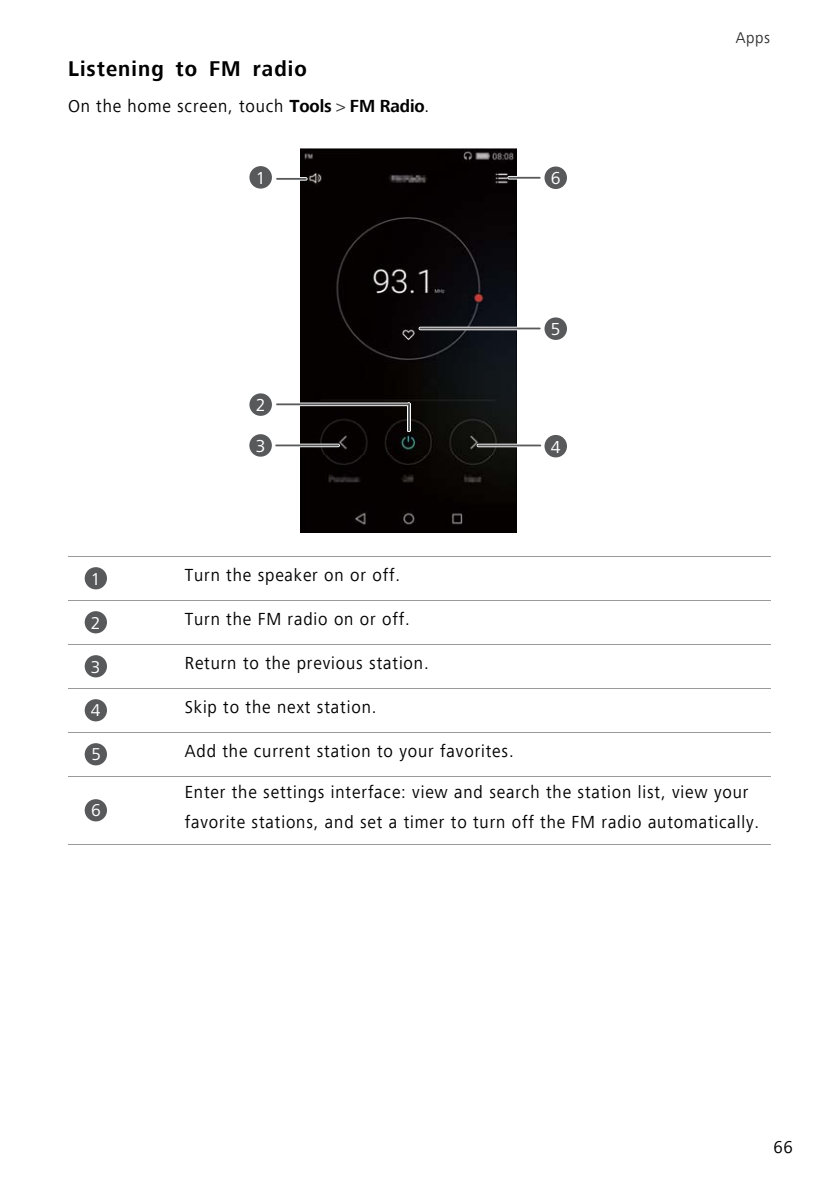
<style>
.page{position:relative;width:840px;height:1190px;background:#fff}
.page>*{position:absolute;margin:0;border:0;box-sizing:border-box;transform-origin:0 0}
.t1{font:700 22px "Frutiger Next Com";letter-spacing:.05em;color:#000;scale:.95 1}
.table_cell_body{font:18px/30px "Frutiger Next Com";letter-spacing:.05em;color:#000;scale:.95 1}
.t2{font:18px "Frutiger Next Com";color:#fff}
.t3{font:17.8px "Frutiger Next Com";color:#fff}
.t4{font:16px "Frutiger Next Com";color:#333}
.s1{font-weight:700}
.s2{color:#333}
</style>
<div class="page">
<hr style="left:68px;top:556px;width:703px;height:1px;background:#9a9a9a">
<hr style="left:68px;top:600px;width:703px;height:1px;background:#9a9a9a">
<hr style="left:68px;top:644px;width:703px;height:1px;background:#9a9a9a">
<hr style="left:68px;top:688px;width:703px;height:1px;background:#9a9a9a">
<hr style="left:68px;top:732px;width:703px;height:1px;background:#9a9a9a">
<hr style="left:68px;top:776px;width:703px;height:1px;background:#9a9a9a">
<hr style="left:68px;top:844px;width:703px;height:1px;background:#9a9a9a">
<svg style="left:254px;top:148px;width:313px;height:385px"></svg>
<img style="left:300px;top:149px;width:216px;height:384px">
<svg style="left:275px;top:177px;width:33px;height:4px"></svg>
<hr style="left:276px;top:178px;width:31px;height:2px;background:#58595b">
<hr style="left:477px;top:444px;width:65px;height:3px;background:#fff;border-radius:2px">
<hr style="left:478px;top:445px;width:63px;height:1px;background:#58595b">
<hr style="left:419px;top:327px;width:123px;height:3px;background:#fff;border-radius:2px">
<hr style="left:419px;top:328px;width:122px;height:1px;background:#58595b">
<hr style="left:407px;top:403px;width:4px;height:29px;background:#f8f8f8;border-radius:2px">
<hr style="left:275px;top:403px;width:136px;height:3px;background:#fff;border-radius:2px">
<hr style="left:408px;top:403px;width:2px;height:28px;background:#58595b">
<hr style="left:276px;top:403px;width:134px;height:2px;background:#58595b">
<svg style="left:507px;top:176px;width:35px;height:4px"></svg>
<hr style="left:508px;top:177px;width:33px;height:2px;background:#58595b">
<div style="left:249px;top:166px;width:23px;height:23px;background:#58595b;border-radius:50%"></div>
<div style="left:249px;top:393px;width:23px;height:23px;background:#58595b;border-radius:50%"></div>
<div style="left:545px;top:435px;width:22px;height:22px;background:#58595b;border-radius:50%"></div>
<div style="left:545px;top:317px;width:22px;height:23px;background:#58595b;border-radius:50%"></div>
<div style="left:249px;top:434px;width:23px;height:23px;background:#58595b;border-radius:50%"></div>
<div style="left:545px;top:167px;width:22px;height:22px;background:#58595b;border-radius:50%"></div>
<hr style="left:274px;top:444px;width:66px;height:3px;background:#fff;border-radius:2px">
<hr style="left:275px;top:445px;width:64px;height:1px;background:#58595b">
<svg style="left:84px;top:567px;width:23px;height:23px"></svg>
<svg style="left:84px;top:611px;width:23px;height:23px"></svg>
<svg style="left:84px;top:655px;width:23px;height:23px"></svg>
<div style="left:85px;top:655px;width:22px;height:22px;background:#58595b;border-radius:50%"></div>
<svg style="left:84px;top:699px;width:23px;height:23px"></svg>
<div style="left:85px;top:699px;width:22px;height:22px;background:#58595b;border-radius:50%"></div>
<svg style="left:84px;top:743px;width:23px;height:23px"></svg>
<div style="left:85px;top:743px;width:22px;height:22px;background:#58595b;border-radius:50%"></div>
<svg style="left:84px;top:799px;width:23px;height:23px"></svg>
<div style="left:85px;top:799px;width:22px;height:22px;background:#58595b;border-radius:50%"></div>
<p class="t1" style="left:68px;top:61px;width:253px">Listening to FM radio</p>
<p class="table_cell_body" style="left:68px;top:93px;width:382px">On the home screen, touch <span class="s1">Tools</span> <span class="s2">&gt;</span> <span class="s1">FM Radio</span>.</p>
<p class="t2" style="left:256px;top:167px;width:11px">1</p>
<p class="t2" style="left:256px;top:394px;width:11px">2</p>
<p class="t2" style="left:256px;top:435px;width:11px">3</p>
<p class="t2" style="left:551px;top:167px;width:11px">6</p>
<p class="t2" style="left:551px;top:318px;width:11px">5</p>
<p class="t2" style="left:551px;top:436px;width:11px">4</p>
<p class="t4" style="left:736px;top:31px;width:36px">Apps</p>
<p class="t3" style="left:91px;top:568px;width:11px">1</p>
<p class="t3" style="left:91px;top:612px;width:11px">2</p>
<p class="t3" style="left:91px;top:656px;width:11px">3</p>
<p class="t3" style="left:91px;top:700px;width:11px">4</p>
<p class="t3" style="left:92px;top:744px;width:11px">5</p>
<p class="t3" style="left:91px;top:800px;width:11px">6</p>
<p class="table_cell_body" style="left:185px;top:562px;width:228px">Turn the speaker on or off.</p>
<p class="table_cell_body" style="left:185px;top:606px;width:238px">Turn the FM radio on or off.</p>
<p class="table_cell_body" style="left:185px;top:650px;width:258px">Return to the previous station.</p>
<p class="table_cell_body" style="left:185px;top:694px;width:203px">Skip to the next station.</p>
<p class="table_cell_body" style="left:185px;top:738px;width:348px">Add the current station to your favorites.</p>
<p class="table_cell_body" style="left:185px;top:779px;width:606px">Enter the settings interface: view and search the station list, view your favorite stations, and set a timer to turn off the FM radio automatically.</p>
<p class="table_cell_body" style="left:773px;top:1134px;width:22px">66</p>
</div>
